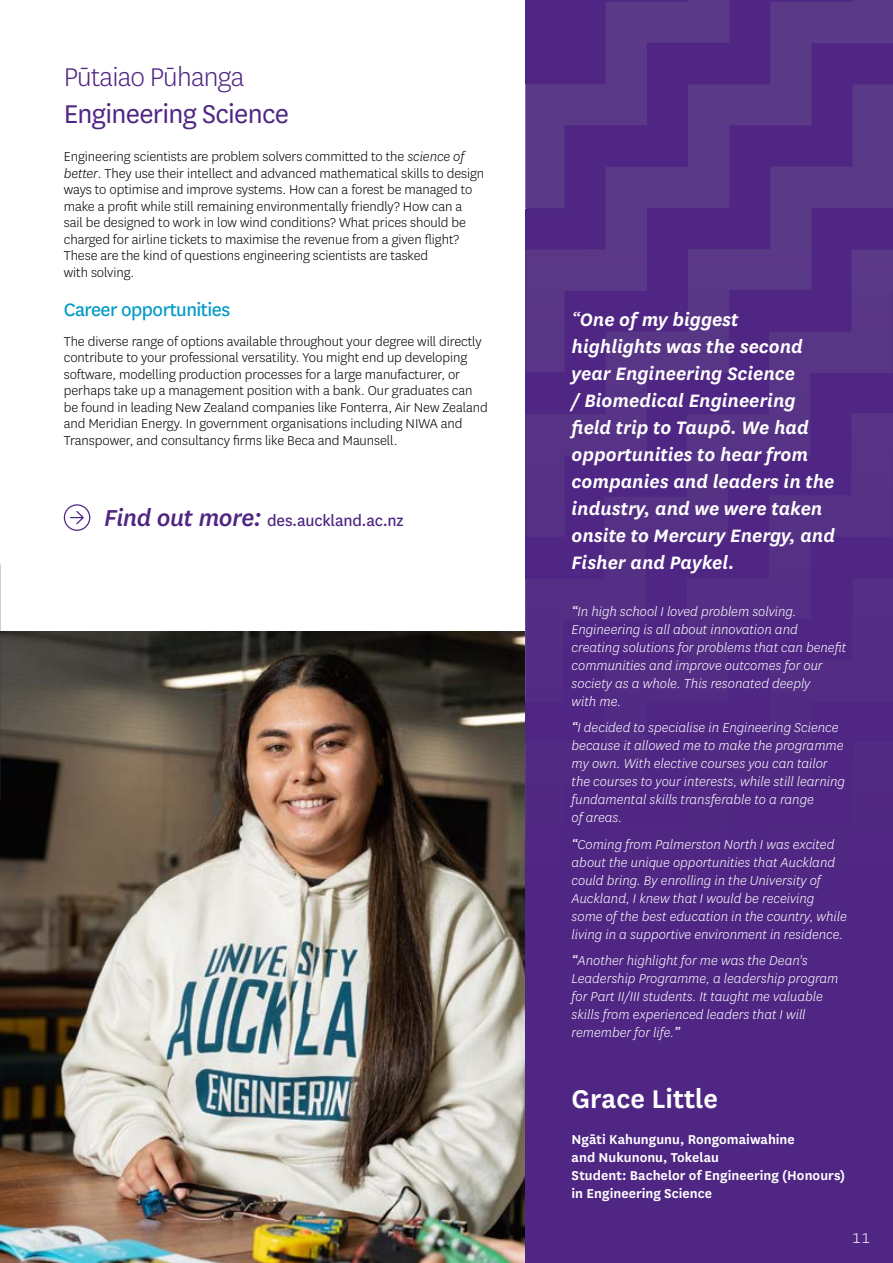
<style>
.page{position:relative;width:893px;height:1263px;background:#fff}
.page>*{position:absolute;margin:0;border:0;box-sizing:border-box;transform-origin:0 0}
.t1{font:30px "National";letter-spacing:-.025em;color:#4f2683}
.t2{font:300 30px "National";letter-spacing:-.025em;color:#4f2683}
.t3{font:600 30px "National";color:#fff}
.t4{font:italic 600 21px/27px "National";color:#fff}
.t5{font:21px "National";letter-spacing:-.025em;color:#009ac7}
.t6{font:18px "National";letter-spacing:-.015em;color:#4f2683}
.t7{font:300 16.5px "National";color:#fff}
.t8{font:300 15px/16.5px "National";letter-spacing:-.005em;color:#000}
.t9{font:italic 300 15px/18px "National";color:#fff}
.t10{font:600 15px/18px "National";letter-spacing:.005em;color:#fff}
.s1{font-style:italic}
.s2{font-weight:500;font-style:italic;font-size:27px}
.s3{font-weight:400}
</style>
<div class="page">
<img style="left:0;top:0;width:1px;height:580px">
<img style="left:0;top:631px;width:525px;height:632px">
<div style="left:525px;top:0;width:368px;height:1263px;background:#4f2683"></div>
<svg style="left:606px;top:372px;width:287px;height:41px"></svg>
<svg style="left:526px;top:413px;width:367px;height:127px;fill:#553185"></svg>
<svg style="left:525px;top:0;width:368px;height:372px;fill:#583686"></svg>
<div style="left:64px;top:504px;width:26px;height:27px;border:1px solid #4f2683;border-radius:50%"></div>
<svg style="left:70px;top:511px;width:14px;height:13px"></svg>
<h1 class="t2" style="left:64px;top:58px;width:182px">Pūtaiao Pūhanga</h1>
<h1 class="t1" style="left:64px;top:95px;width:227px">Engineering Science</h1>
<p class="t8" style="left:64px;top:148px;width:422px">Engineering scientists are problem solvers committed to the <span class="s1">science of better</span>. They use their intellect and advanced mathematical skills to design ways to optimise and improve systems. How can a forest be managed to make a profit while still remaining environmentally friendly? How can a sail be designed to work in low wind conditions? What prices should be charged for airline tickets to maximise the revenue from a given flight?<br>These are the kind of questions engineering scientists are tasked<br>with solving.</p>
<h2 class="t5" style="left:64px;top:296px;width:168px">Career opportunities</h2>
<p class="t8" style="left:64px;top:332px;width:426px">The diverse range of options available throughout your degree will directly contribute to your professional versatility. You might end up developing software, modelling production processes for a large manufacturer, or perhaps take up a management position with a bank. Our graduates can be found in leading New Zealand companies like Fonterra, Air New Zealand and Meridian Energy. In government organisations including NIWA and Transpower, and consultancy firms like Beca and Maunsell.</p>
<p class="t6" style="left:104px;top:509px;width:301px"><span class="s2">Find out more:</span> des.auckland.ac.nz</p>
<p class="t4" style="left:572px;top:305px;width:265px"><span class="s3">“</span>One of my biggest<br>highlights was the second year Engineering Science<br>/ Biomedical Engineering field trip to Taupō. We had opportunities to hear from companies and leaders in the industry, and we were taken onsite to Mercury Energy, and<br>Fisher and Paykel.</p>
<p class="t9" style="left:572px;top:602px;width:276px"><span class="s3">“</span>In high school I loved problem solving.<br>Engineering is all about innovation and creating solutions for problems that can benefit communities and improve outcomes for our society as a whole. This resonated deeply<br>with me.</p>
<p class="t9" style="left:572px;top:718px;width:275px"><span class="s3">“</span>I decided to specialise in Engineering Science because it allowed me to make the programme my own. With elective courses you can tailor the courses to your interests, while still learning fundamental skills transferable to a range<br>of areas.</p>
<p class="t9" style="left:572px;top:835px;width:277px"><span class="s3">“</span>Coming from Palmerston North I was excited about the unique opportunities that Auckland could bring. By enrolling in the University of Auckland, I knew that I would be receiving some of the best education in the country, while living in a supportive environment in residence.</p>
<p class="t9" style="left:572px;top:951px;width:268px"><span class="s3">“</span>Another highlight for me was the Dean's Leadership Programme, a leadership program for Part II/III students. It taught me valuable skills from experienced leaders that I will remember for life.<span class="s3">”</span></p>
<h1 class="t3" style="left:572px;top:1078px;width:148px">Grace Little</h1>
<p class="t10" style="left:572px;top:1129px;width:275px">Ngāti Kahungunu, Rongomaiwahine<br>and Nukunonu, Tokelau<br>Student: Bachelor of Engineering (Honours) in Engineering Science</p>
<p class="t7" style="left:852px;top:1227px;width:20px">11</p>
</div>
